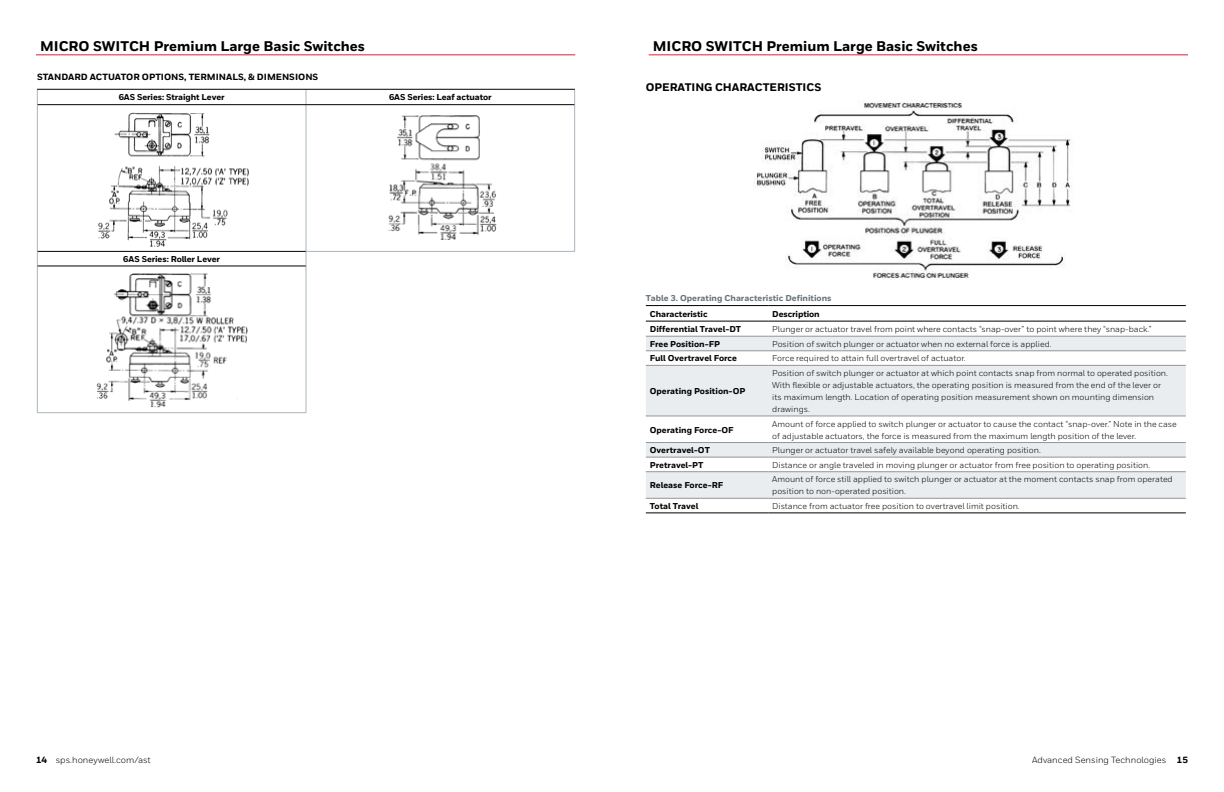
<style>
.page{position:relative;width:1224px;height:792px;background:#fff}
.page>*{position:absolute;margin:0;border:0;box-sizing:border-box;transform-origin:0 0}
.t1{font:800 14px "Honeywell Sans";color:#000}
.t2{font:800 11px "Honeywell Sans";color:#000}
.t3{font:9px "Honeywell Sans";color:#000}
.t4{font:800 9px "Honeywell Sans";color:#000}
.t5{font:8.5px/12px "Honeywell Sans";color:#000}
.t6{font:800 8.5px "Honeywell Sans";color:#000}
.t7{font:800 8.5px "Honeywell Sans";color:#68737a}
.s1{font-weight:800}
</style>
<div class="page">
<hr style="left:36px;top:55px;width:539px;height:1px;background:#dc202e">
<hr style="left:649px;top:55px;width:539px;height:1px;background:#dc202e">
<svg style="left:38px;top:90px;width:536px;height:175px"></svg>
<svg style="left:37px;top:90px;width:1px;height:15px"></svg>
<svg style="left:306px;top:90px;width:1px;height:14px"></svg>
<svg style="left:574px;top:90px;width:1px;height:15px"></svg>
<hr style="left:37px;top:105px;width:1px;height:146px;background:#abb4ba">
<hr style="left:306px;top:105px;width:1px;height:146px;background:#abb4ba">
<hr style="left:574px;top:105px;width:1px;height:146px;background:#abb4ba">
<svg style="left:37px;top:251px;width:1px;height:15px"></svg>
<hr style="left:306px;top:251px;width:269px;height:1px;background:#abb4ba">
<svg style="left:306px;top:252px;width:1px;height:14px"></svg>
<hr style="left:37px;top:266px;width:1px;height:146px;background:#abb4ba">
<hr style="left:306px;top:266px;width:1px;height:146px;background:#abb4ba">
<hr style="left:37px;top:412px;width:269px;height:1px;background:#abb4ba">
<hr style="left:37px;top:89px;width:269px;height:1px;background:#000">
<hr style="left:306px;top:89px;width:269px;height:1px;background:#000">
<hr style="left:38px;top:104px;width:268px;height:1px;background:#000">
<hr style="left:306px;top:104px;width:268px;height:1px;background:#000">
<hr style="left:38px;top:251px;width:268px;height:1px;background:#000">
<hr style="left:38px;top:265px;width:268px;height:1px;background:#000">
<img style="left:92px;top:109px;width:160px;height:138px">
<img style="left:377px;top:109px;width:126px;height:133px">
<img style="left:96px;top:273px;width:152px;height:135px">
<img style="left:754px;top:101px;width:318px;height:178px">
<svg style="left:646px;top:337px;width:540px;height:161px;fill:#e9edef"></svg>
<hr style="left:646px;top:305px;width:122px;height:1px;background:#000">
<hr style="left:768px;top:305px;width:418px;height:1px;background:#000">
<hr style="left:646px;top:321px;width:122px;height:1px;background:#000">
<hr style="left:768px;top:321px;width:418px;height:1px;background:#000">
<hr style="left:646px;top:512px;width:122px;height:1px;background:#000">
<hr style="left:768px;top:512px;width:418px;height:1px;background:#000">
<hr style="left:768px;top:336px;width:418px;height:1px;background:#939598">
<hr style="left:768px;top:351px;width:418px;height:1px;background:#939598">
<hr style="left:768px;top:365px;width:418px;height:1px;background:#939598">
<hr style="left:768px;top:416px;width:418px;height:1px;background:#939598">
<hr style="left:768px;top:442px;width:418px;height:1px;background:#939598">
<hr style="left:768px;top:457px;width:418px;height:1px;background:#939598">
<hr style="left:768px;top:471px;width:418px;height:1px;background:#939598">
<hr style="left:768px;top:498px;width:418px;height:1px;background:#939598">
<hr style="left:646px;top:336px;width:122px;height:1px;background:#939598">
<hr style="left:646px;top:351px;width:122px;height:1px;background:#939598">
<hr style="left:646px;top:365px;width:122px;height:1px;background:#939598">
<hr style="left:646px;top:416px;width:122px;height:1px;background:#939598">
<hr style="left:646px;top:442px;width:122px;height:1px;background:#939598">
<hr style="left:646px;top:457px;width:122px;height:1px;background:#939598">
<hr style="left:646px;top:471px;width:122px;height:1px;background:#939598">
<hr style="left:646px;top:498px;width:122px;height:1px;background:#939598">
<h1 class="t1" style="left:40px;top:37px;width:327px">MICRO SWITCH Premium Large Basic Switches</h1>
<h1 class="t1" style="left:653px;top:37px;width:327px">MICRO SWITCH Premium Large Basic Switches</h1>
<p class="t4" style="left:37px;top:72px;width:283px">STANDARD ACTUATOR OPTIONS, TERMINALS, &amp; DIMENSIONS</p>
<p class="t6" style="left:119px;top:92px;width:107px">6AS Series: Straight Lever</p>
<p class="t6" style="left:389px;top:92px;width:104px">6AS Series: Leaf actuator</p>
<p class="t2" style="left:646px;top:80px;width:177px">OPERATING CHARACTERISTICS</p>
<p class="t6" style="left:123px;top:254px;width:98px">6AS Series: Roller Lever</p>
<p class="t7" style="left:646px;top:293px;width:187px">Table 3. Operating Characteristic Definitions</p>
<p class="t6" style="left:650px;top:308px;width:59px">Characteristic</p>
<p class="t6" style="left:772px;top:308px;width:49px">Description</p>
<p class="t6" style="left:650px;top:324px;width:93px">Differential Travel-DT</p>
<p class="t5" style="left:772px;top:323px;width:381px">Plunger or actuator travel from point where contacts “snap-over” to point where they “snap-back.”</p>
<p class="t6" style="left:650px;top:339px;width:72px">Free Position-FP</p>
<p class="t5" style="left:772px;top:338px;width:281px">Position of switch plunger or actuator when no external force is applied.</p>
<p class="t6" style="left:650px;top:353px;width:89px">Full Overtravel Force</p>
<p class="t5" style="left:772px;top:352px;width:195px">Force required to attain full overtravel of actuator.</p>
<p class="t6" style="left:650px;top:386px;width:97px">Operating Position-OP</p>
<p class="t5" style="left:772px;top:367px;width:397px">Position of switch plunger or actuator at which point contacts snap from normal to operated position.<br>With flexible or adjustable actuators, the operating position is measured from the end of the lever or its maximum length. Location of operating position measurement shown on mounting dimension drawings.</p>
<p class="t6" style="left:650px;top:424px;width:85px">Operating Force-OF</p>
<p class="t5" style="left:772px;top:418px;width:406px">Amount of force applied to switch plunger or actuator to cause the contact “snap-over.” Note in the case of adjustable actuators, the force is measured from the maximum length position of the lever.</p>
<p class="t6" style="left:650px;top:445px;width:62px">Overtravel-OT</p>
<p class="t5" style="left:772px;top:444px;width:270px">Plunger or actuator travel safely available beyond operating position.</p>
<p class="t6" style="left:650px;top:460px;width:55px">Pretravel-PT</p>
<p class="t5" style="left:772px;top:459px;width:380px">Distance or angle traveled in moving plunger or actuator from free position to operating position.</p>
<p class="t6" style="left:650px;top:480px;width:75px">Release Force-RF</p>
<p class="t5" style="left:772px;top:473px;width:402px">Amount of force still applied to switch plunger or actuator at the moment contacts snap from operated position to non-operated position.</p>
<p class="t6" style="left:650px;top:501px;width:50px">Total Travel</p>
<p class="t5" style="left:772px;top:500px;width:249px">Distance from actuator free position to overtravel limit position.</p>
<p class="t3" style="left:36px;top:754px;width:116px"><span class="s1">14</span> sps.honeywell.com/ast</p>
<p class="t3" style="left:1032px;top:754px;width:157px">Advanced Sensing Technologies <span class="s1">15</span></p>
</div>
